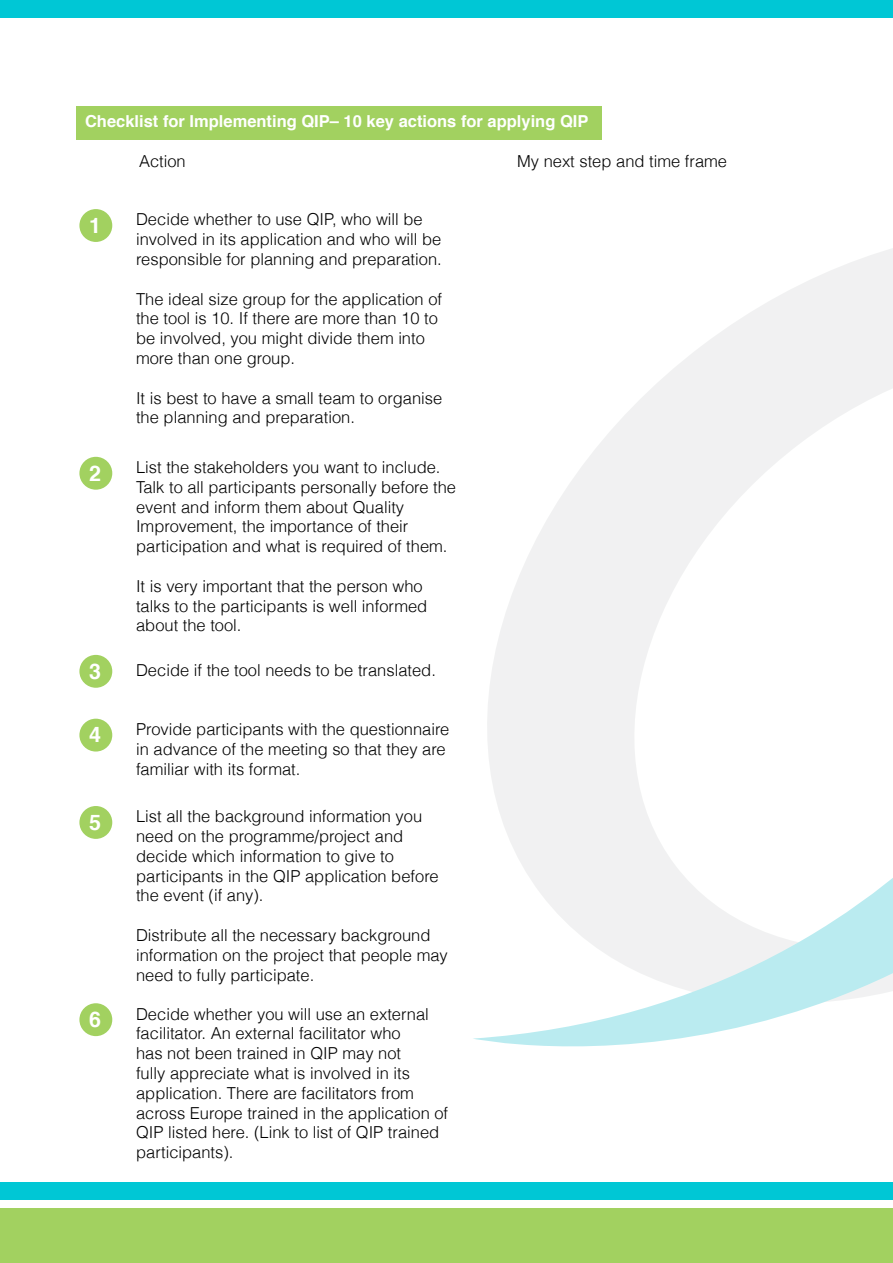
<style>
.page{position:relative;width:893px;height:1263px;background:#fff}
.page>*{position:absolute;margin:0;border:0;box-sizing:border-box;transform-origin:0 0}
.t1{font:700 21.45px "Helvetica";color:#fff}
.t2{font:300 16.5px/19.8px "Helvetica";color:#000}
.t3{font:700 16.5px "Helvetica";color:#fff}
</style>
<div class="page">
<div style="left:0;top:1209px;width:893px;height:54px;background:#a2d160"></div>
<div style="left:0;top:1182px;width:893px;height:18px;background:#00c7d5"></div>
<div style="left:0;top:0;width:893px;height:18px;background:#00c7d5"></div>
<svg style="left:512px;top:248px;width:381px;height:348px"></svg>
<svg style="left:473px;top:596px;width:420px;height:451px"></svg>
<div style="left:77px;top:106px;width:525px;height:33px;background:#a2d160"></div>
<div style="left:79px;top:209px;width:33px;height:33px;background:#a2d160;border-radius:50%"></div>
<div style="left:79px;top:457px;width:33px;height:33px;background:#a2d160;border-radius:50%"></div>
<div style="left:79px;top:719px;width:33px;height:32px;background:#a2d160;border-radius:50%"></div>
<div style="left:79px;top:806px;width:33px;height:33px;background:#a2d160;border-radius:50%"></div>
<div style="left:79px;top:1003px;width:33px;height:33px;background:#a2d160;border-radius:50%"></div>
<div style="left:79px;top:655px;width:33px;height:33px;background:#a2d160;border-radius:50%"></div>
<p class="t3" style="left:85px;top:108px;width:505px">Checklist for Implementing QIP– 10 key actions for applying QIP</p>
<p class="t2" style="left:139px;top:150px;width:48px">Action</p>
<p class="t2" style="left:517px;top:150px;width:211px">My next step and time frame</p>
<h1 class="t1" style="left:89px;top:208px;width:13px">1</h1>
<h1 class="t1" style="left:89px;top:456px;width:13px">2</h1>
<h1 class="t1" style="left:89px;top:654px;width:13px">3</h1>
<h1 class="t1" style="left:89px;top:717px;width:13px">4</h1>
<h1 class="t1" style="left:89px;top:805px;width:13px">5</h1>
<h1 class="t1" style="left:89px;top:1002px;width:13px">6</h1>
<p class="t2" style="left:136px;top:209px;width:307px">Decide whether to use QIP, who will be involved in its application and who will be responsible for planning and preparation.</p>
<p class="t2" style="left:136px;top:288px;width:307px">The ideal size group for the application of the tool is 10. If there are more than 10 to be involved, you might divide them into more than one group.</p>
<p class="t2" style="left:136px;top:387px;width:308px">It is best to have a small team to organise the planning and preparation.</p>
<p class="t2" style="left:136px;top:456px;width:322px">List the stakeholders you want to include.<br>Talk to all participants personally before the event and inform them about Quality Improvement, the importance of their participation and what is required of them.</p>
<p class="t2" style="left:136px;top:575px;width:293px">It is very important that the person who talks to the participants is well informed about the tool.</p>
<p class="t2" style="left:136px;top:659px;width:301px">Decide if the tool needs to be translated.</p>
<p class="t2" style="left:136px;top:718px;width:315px">Provide participants with the questionnaire in advance of the meeting so that they are familiar with its format.</p>
<p class="t2" style="left:136px;top:806px;width:304px">List all the background information you need on the programme/project and decide which information to give to participants in the QIP application before the event (if any).</p>
<p class="t2" style="left:136px;top:924px;width:313px">Distribute all the necessary background information on the project that people may need to fully participate.</p>
<p class="t2" style="left:136px;top:1003px;width:314px">Decide whether you will use an external facilitator. An external facilitator who<br>has not been trained in QIP may not<br>fully appreciate what is involved in its application. There are facilitators from across Europe trained in the application of QIP listed here. (Link to list of QIP trained participants).</p>
</div>
